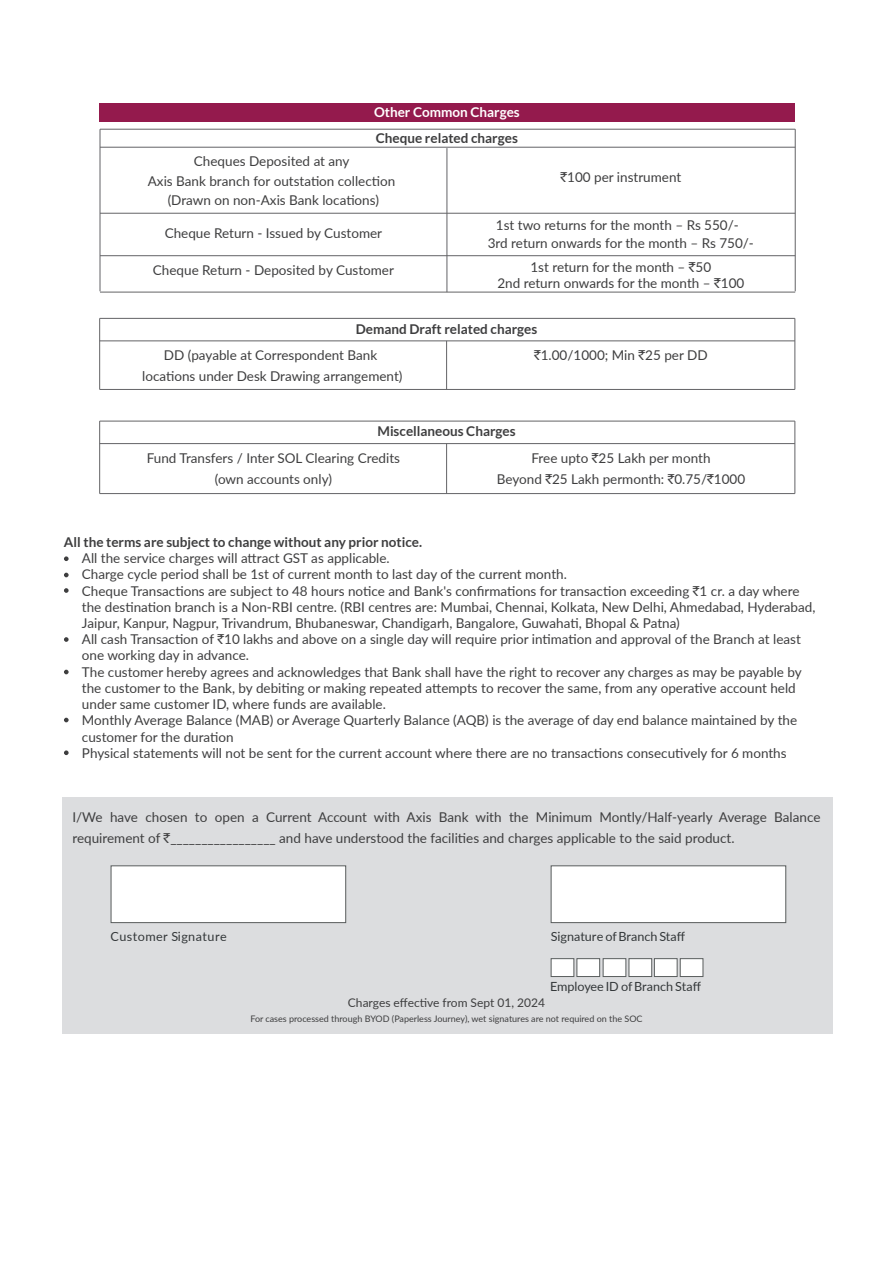
<style>
.page{position:relative;width:893px;height:1263px;background:#fff}
.page>*{position:absolute;margin:0;border:0;box-sizing:border-box;transform-origin:0 0}
.t1{font:13.5px/16.2px "Lato";color:#3e3e3f;text-align:center}
.t2{font:700 13.5px "Lato";color:#3e3e3f}
.t3{font:700 13.5px "Lato";color:#fff}
.t4{font:12.6px "Lato";color:#333739}
.t5{font:12.6px "Lato";letter-spacing:.035em;color:#333739}
.t6{font:12px "Lato";color:#3e3e3f}
.t7{font:9px "Lato";color:#3e3e3f}
.s1{font-family:"Rupee Foradian"}
</style>
<div class="page">
<div style="left:99px;top:104px;width:695px;height:18px;background:#941a4d"></div>
<hr style="left:100px;top:129px;width:695px;height:1px;background:#636366">
<hr style="left:100px;top:147px;width:695px;height:1px;background:#636366">
<hr style="left:100px;top:213px;width:695px;height:1px;background:#636366">
<hr style="left:100px;top:255px;width:695px;height:1px;background:#636366">
<hr style="left:100px;top:292px;width:695px;height:1px;background:#636366">
<hr style="left:447px;top:148px;width:1px;height:144px;background:#636366">
<hr style="left:100px;top:129px;width:1px;height:162px;background:#636366">
<hr style="left:795px;top:129px;width:1px;height:162px;background:#636366">
<hr style="left:100px;top:318px;width:695px;height:1px;background:#636366">
<hr style="left:100px;top:340px;width:695px;height:1px;background:#636366">
<hr style="left:100px;top:389px;width:695px;height:1px;background:#636366">
<hr style="left:446px;top:341px;width:1px;height:48px;background:#636366">
<hr style="left:99px;top:318px;width:1px;height:71px;background:#636366">
<hr style="left:794px;top:318px;width:1px;height:71px;background:#636366">
<hr style="left:100px;top:421px;width:695px;height:1px;background:#636366">
<hr style="left:100px;top:443px;width:695px;height:1px;background:#636366">
<hr style="left:100px;top:493px;width:695px;height:1px;background:#636366">
<hr style="left:446px;top:444px;width:1px;height:50px;background:#636366">
<hr style="left:99px;top:421px;width:1px;height:73px;background:#636366">
<hr style="left:794px;top:421px;width:1px;height:73px;background:#636366">
<svg style="left:64px;top:556px;width:5px;height:5px"></svg>
<svg style="left:64px;top:573px;width:5px;height:4px"></svg>
<svg style="left:64px;top:588px;width:5px;height:5px"></svg>
<svg style="left:64px;top:637px;width:5px;height:5px"></svg>
<svg style="left:64px;top:670px;width:5px;height:4px"></svg>
<svg style="left:64px;top:718px;width:5px;height:4px"></svg>
<svg style="left:64px;top:750px;width:5px;height:5px"></svg>
<div style="left:62px;top:797px;width:770px;height:236px;background:#dcdddf"></div>
<div style="left:551px;top:958px;width:23px;height:19px;background:#fff;border:1px solid #595d5d"></div>
<div style="left:577px;top:958px;width:23px;height:19px;background:#fff;border:1px solid #595d5d"></div>
<div style="left:603px;top:958px;width:23px;height:19px;background:#fff;border:1px solid #595d5d"></div>
<div style="left:629px;top:958px;width:23px;height:19px;background:#fff;border:1px solid #595d5d"></div>
<div style="left:654px;top:958px;width:23px;height:19px;background:#fff;border:1px solid #595d5d"></div>
<div style="left:680px;top:958px;width:23px;height:19px;background:#fff;border:1px solid #595d5d"></div>
<div style="left:111px;top:866px;width:235px;height:57px;background:#fff;border:1px solid #595d5d"></div>
<div style="left:551px;top:866px;width:235px;height:57px;background:#fff;border:1px solid #595d5d"></div>
<p class="t3" style="left:374px;top:104px;width:147px">Other Common Charges</p>
<p class="t2" style="left:376px;top:130px;width:144px">Cheque related charges</p>
<p class="t1" style="left:148px;top:151px;width:249px;line-height:19.5px">Cheques Deposited at any<br>Axis Bank branch for outstation collection (Drawn on non-Axis Bank locations)</p>
<p class="t1" style="left:165px;top:224px;width:219px">Cheque Return - Issued by Customer</p>
<p class="t1" style="left:153px;top:261px;width:243px">Cheque Return - Deposited by Customer</p>
<p class="t1" style="left:560px;top:169px;width:122px"><span class="s1">`</span>100 per instrument</p>
<p class="t1" style="left:488px;top:215px;width:268px;line-height:17.7px">1st two returns for the month – Rs 550/-<br>3rd return onwards for the month – Rs 750/-</p>
<p class="t1" style="left:497px;top:258px;width:248px">1st return for the month – <span class="s1">`</span>50<br>2nd return onwards for the month – <span class="s1">`</span>100</p>
<p class="t2" style="left:356px;top:321px;width:183px">Demand Draft related charges</p>
<p class="t1" style="left:142px;top:344px;width:262px;line-height:21px">DD (payable at Correspondent Bank locations under Desk Drawing arrangement)</p>
<p class="t1" style="left:534px;top:346px;width:175px"><span class="s1">`</span>1.00/1000; Min <span class="s1">`</span>25 per DD</p>
<p class="t2" style="left:377px;top:424px;width:140px">Miscellaneous Charges</p>
<p class="t1" style="left:147px;top:446px;width:255px;line-height:21px">Fund Transfers / Inter SOL Clearing Credits (own accounts only)</p>
<p class="t1" style="left:497px;top:446px;width:250px;line-height:21px">Free upto <span class="s1">`</span>25 Lakh per month<br>Beyond <span class="s1">`</span>25 Lakh permonth: <span class="s1">`</span>0.75/<span class="s1">`</span>1000</p>
<p class="t2" style="left:64px;top:534px;width:360px">All the terms are subject to change without any prior notice.</p>
<p class="t1" style="left:82px;top:550px;width:735px;text-align:left">All the service charges will attract GST as applicable.<br>Charge cycle period shall be 1st of current month to last day of the current month.<br>Cheque Transactions are subject to 48 hours notice and Bank's confirmations for transaction exceeding <span class="s1">`</span>1 cr. a day where the destination branch is a Non-RBI centre. (RBI centres are: Mumbai, Chennai, Kolkata, New Delhi, Ahmedabad, Hyderabad, Jaipur, Kanpur, Nagpur, Trivandrum, Bhubaneswar, Chandigarh, Bangalore, Guwahati, Bhopal &amp; Patna)<br>All cash Transaction of <span class="s1">`</span>10 lakhs and above on a single day will require prior intimation and approval of the Branch at least one working day in advance.<br>The customer hereby agrees and acknowledges that Bank shall have the right to recover any charges as may be payable by the customer to the Bank, by debiting or making repeated attempts to recover the same, from any operative account held under same customer ID, where funds are available.<br>Monthly Average Balance (MAB) or Average Quarterly Balance (AQB) is the average of day end balance maintained by the customer for the duration<br>Physical statements will not be sent for the current account where there are no transactions consecutively for 6 months</p>
<p class="t1" style="left:72px;top:806px;width:750px;line-height:21px;text-align:left">I/We have chosen to open a Current Account with Axis Bank with the Minimum Montly/Half-yearly Average Balance requirement of <span class="s1">`</span>_________________ and have understood the facilities and charges applicable to the said product.</p>
<p class="t5" style="left:110px;top:927px;width:118px">Customer Signature</p>
<p class="t4" style="left:551px;top:927px;width:136px">Signature ofBranch Staff</p>
<p class="t4" style="left:550px;top:977px;width:153px">Employee ID ofBranch Staff</p>
<p class="t6" style="left:348px;top:994px;width:199px">Charges effective from Sept 01, 2024</p>
<p class="t7" style="left:250px;top:1012px;width:394px">For cases processed through BYOD (Paperless Journey), wet signatures are not required on the SOC</p>
</div>
